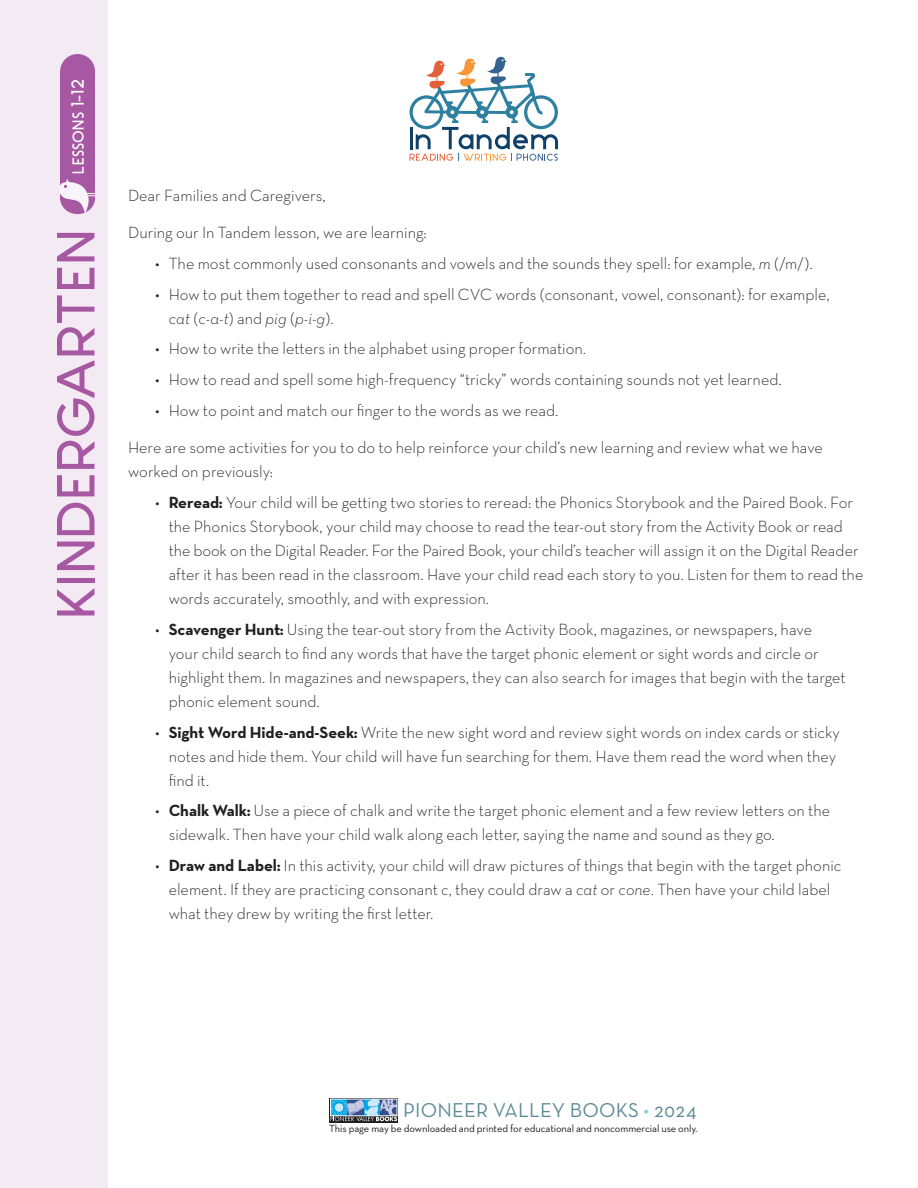
<style>
.page{position:relative;width:918px;height:1188px;background:#fff}
.page>*{position:absolute;margin:0;border:0;box-sizing:border-box;transform-origin:0 0}
.t1{font:20.4px "Neutra Text TF";letter-spacing:.01em;color:#5d8a98}
.t2{font:300 16.5px/24px "Neutra Text TF";color:#231f20}
.t3{font:15px "Stark";letter-spacing:.02em;color:#fff}
.t4{font:10.5px "Neutra Text TF";letter-spacing:-.01em;color:#231f20}
.s1{font-size:16.5px}
.s2{font-style:italic}
.s3{font-weight:700}
.s4{color:#79d0e4}
</style>
<div class="page">
<svg style="left:330px;top:1098px;width:68px;height:24px"></svg>
<svg style="left:330px;top:1099px;width:67px;height:22px"></svg>
<div style="left:331px;top:1099px;width:66px;height:17px;border:1px solid #fff"></div>
<svg style="left:409px;top:57px;width:149px;height:104px"></svg>
<div style="left:0;top:0;width:108px;height:1188px;background:#f3eaf3"></div>
<svg style="left:57px;top:588px;width:37px;height:27px"></svg>
<div style="left:57px;top:578px;width:37px;height:5px;background:#a658a3"></div>
<svg style="left:57px;top:542px;width:37px;height:28px"></svg>
<svg style="left:57px;top:503px;width:37px;height:32px"></svg>
<svg style="left:57px;top:475px;width:37px;height:21px"></svg>
<svg style="left:57px;top:295px;width:37px;height:174px"></svg>
<svg style="left:57px;top:268px;width:37px;height:21px"></svg>
<svg style="left:57px;top:233px;width:37px;height:28px"></svg>
<div style="left:60px;top:71px;width:35px;height:128px;background:#a658a3"></div>
<div style="left:60px;top:54px;width:35px;height:35px;background:#a658a3;border-radius:50%"></div>
<svg style="left:60px;top:179px;width:35px;height:35px"></svg>
<p class="t3" style="left:67px;top:174px;width:96px;rotate:-90deg">LESSONS <span class="s1">1</span>–<span class="s1">12</span></p>
<p class="t2" style="left:128px;top:183px;width:199px">Dear Families and Caregivers,</p>
<p class="t2" style="left:128px;top:220px;width:300px">During our In Tandem lesson, we are learning:</p>
<p class="t2" style="left:155px;top:251px;width:659px">• The most commonly used consonants and vowels and the sounds they spell: for example, <span class="s2">m</span> (/m/).</p>
<p class="t2" style="left:169px;top:282px;width:663px;text-indent:-13px">• How to put them together to read and spell CVC words (consonant, vowel, consonant): for example, <span class="s2">cat</span> (<span class="s2">c</span>-<span class="s2">a</span>-<span class="s2">t</span>) and <span class="s2">pig</span> (<span class="s2">p</span>-<span class="s2">i</span>-<span class="s2">g</span>).</p>
<p class="t2" style="left:155px;top:336px;width:432px">• How to write the letters in the alphabet using proper formation.</p>
<p class="t2" style="left:155px;top:367px;width:628px">• How to read and spell some high-frequency “tricky” words containing sounds not yet learned.</p>
<p class="t2" style="left:155px;top:398px;width:405px">• How to point and match our finger to the words as we read.</p>
<p class="t2" style="left:128px;top:435px;width:696px">Here are some activities for you to do to help reinforce your child’s new learning and review what we have worked on previously:</p>
<p class="t2" style="left:169px;top:490px;width:696px;text-indent:-14px">• <span class="s3">Reread:</span> Your child will be getting two stories to reread: the Phonics Storybook and the Paired Book. For the Phonics Storybook, your child may choose to read the tear-out story from the Activity Book or read the book on the Digital Reader. For the Paired Book, your child’s teacher will assign it on the Digital Reader after it has been read in the classroom. Have your child read each story to you. Listen for them to read the words accurately, smoothly, and with expression.</p>
<p class="t2" style="left:169px;top:617px;width:679px;text-indent:-14px">• <span class="s3">Scavenger Hunt:</span> Using the tear-out story from the Activity Book, magazines, or newspapers, have your child search to find any words that have the target phonic element or sight words and circle or highlight them. In magazines and newspapers, they can also search for images that begin with the target phonic element sound.</p>
<p class="t2" style="left:169px;top:720px;width:673px;text-indent:-14px">• <span class="s3">Sight Word Hide-and-Seek:</span> Write the new sight word and review sight words on index cards or sticky notes and hide them. Your child will have fun searching for them. Have them read the word when they find it.</p>
<p class="t2" style="left:169px;top:798px;width:663px;text-indent:-14px">• <span class="s3">Chalk Walk:</span> Use a piece of chalk and write the target phonic element and a few review letters on the sidewalk. Then have your child walk along each letter, saying the name and sound as they go.</p>
<p class="t2" style="left:169px;top:853px;width:674px;text-indent:-14px">• <span class="s3">Draw and Label:</span> In this activity, your child will draw pictures of things that begin with the target phonic element. If they are practicing consonant <span class="s2">c</span>, they could draw a <span class="s2">cat</span> or <span class="s2">cone</span>. Then have your child label what they drew by writing the first letter.</p>
<p class="t1" style="left:403px;top:1098px;width:295px">PIONEER VALLEY BOOKS <span class="s4">•</span> 2024</p>
<p class="t4" style="left:329px;top:1122px;width:370px">This page may be downloaded and printed for educational and noncommercial use only.</p>
</div>
